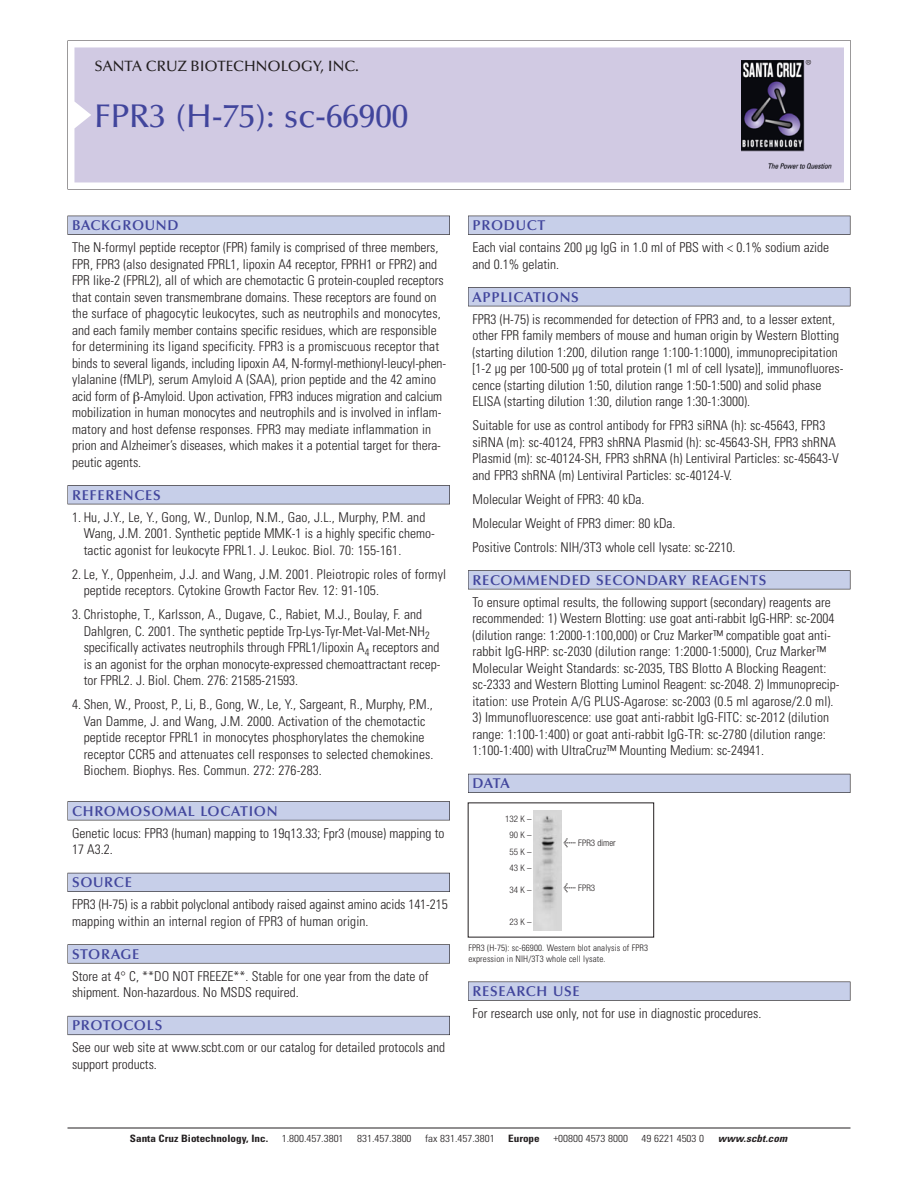
<style>
.page{position:relative;width:918px;height:1188px;background:#fff}
.page>*{position:absolute;margin:0;border:0;box-sizing:border-box;transform-origin:0 0}
.t1{font:500 33px "Optima";color:#41459c}
.t2{font:500 15px "Optima";color:#231f20}
.t3{font:600 14.25px "Optima";letter-spacing:.05em;color:#41459c}
.t4{font:300 condensed 13.5px/16.5px "Univers";color:#231f20}
.t5{font:300 condensed 10.2px "Univers";color:#231f20;scale:1.1 1}
.t6{font:700 condensed 10.2px "Univers";color:#231f20;scale:1.1 1}
.t7{font:italic 700 condensed 10.2px "Univers";color:#231f20;scale:1.1 1}
.t8{font:300 condensed 9px/10.5px "Univers";letter-spacing:.015em;color:#231f20}
.t9{font:300 condensed 9px/16.2px "Helvetica Neue";color:#231f20;text-align:center}
.s1{font-family:"Meta Plus";font-weight:400;font-stretch:normal;font-size:10.5px}
</style>
<div class="page">
<svg style="left:68px;top:40px;width:783px;height:149px"></svg>
<div style="left:74px;top:47px;width:770px;height:135px;background:#d1cae3"></div>
<img style="left:741px;top:60px;width:90px;height:108px">
<div style="left:68px;top:216px;width:382px;height:19px;background:#64636a"></div>
<div style="left:68px;top:216px;width:381px;height:18px;background:#c7cfe9"></div>
<div style="left:68px;top:485px;width:382px;height:19px;background:#64636a"></div>
<div style="left:68px;top:486px;width:381px;height:18px;background:#c7cfe9"></div>
<div style="left:68px;top:801px;width:382px;height:19px;background:#67666b"></div>
<div style="left:68px;top:802px;width:381px;height:18px;background:#c7cfe9"></div>
<div style="left:68px;top:873px;width:382px;height:19px;background:#63646e"></div>
<div style="left:68px;top:873px;width:381px;height:18px;background:#c7cfe9"></div>
<svg style="left:68px;top:944px;width:382px;height:20px"></svg>
<div style="left:68px;top:945px;width:381px;height:18px;background:#c7cfe9"></div>
<div style="left:68px;top:1016px;width:382px;height:19px;background:#717380"></div>
<div style="left:68px;top:1016px;width:381px;height:18px;background:#c7cfe9"></div>
<div style="left:468px;top:216px;width:382px;height:19px;background:#64636a"></div>
<div style="left:468px;top:216px;width:382px;height:18px;background:#c7cfe9"></div>
<div style="left:468px;top:287px;width:382px;height:19px;background:#64636a"></div>
<div style="left:468px;top:288px;width:382px;height:18px;background:#c7cfe9"></div>
<div style="left:468px;top:570px;width:382px;height:19px;background:#67666b"></div>
<div style="left:468px;top:571px;width:382px;height:18px;background:#c7cfe9"></div>
<div style="left:468px;top:774px;width:382px;height:19px;background:#63646e"></div>
<div style="left:468px;top:774px;width:382px;height:18px;background:#c7cfe9"></div>
<div style="left:468px;top:982px;width:382px;height:19px;background:#6b6a6e"></div>
<div style="left:468px;top:982px;width:382px;height:18px;background:#c7cfe9"></div>
<hr style="left:68px;top:1128px;width:782px;height:1px;background:#231f20">
<img style="left:534px;top:810px;width:27px;height:120px">
<p class="t2" style="left:94px;top:60px;width:266px">SANTA CRUZ BIOTECHNOLOGY, INC.</p>
<h1 class="t1" style="left:94px;top:102px;width:315px">FPR3 (H-75): sc-66900</h1>
<p class="t3" style="left:72px;top:219px;width:108px">BACKGROUND</p>
<p class="t4" style="left:72px;top:240px;width:376px">The N-formyl peptide receptor (FPR) family is comprised of three members, FPR, FPR3 (also designated FPRL1, lipoxin A4 receptor, FPRH1 or FPR2) and FPR like-2 (FPRL2), all of which are chemotactic G protein-coupled receptors that contain seven transmembrane domains. These receptors are found on the surface of phagocytic leukocytes, such as neutrophils and monocytes, and each family member contains specific residues, which are responsible for determining its ligand specificity. FPR3 is a promiscuous receptor that binds to several ligands, including lipoxin A4, N-formyl-methionyl-leucyl-phen&shy;ylalanine (fMLP), serum Amyloid A (SAA), prion peptide and the 42 amino acid form of -Amyloid. Upon activation, FPR3 induces migration and calcium mobilization in human monocytes and neutrophils and is involved in inflam&shy;matory and host defense responses. FPR3 may mediate inflammation in prion and Alzheimer’s diseases, which makes it a potential target for thera&shy;peutic agents.</p>
<p class="t3" style="left:72px;top:489px;width:90px">REFERENCES</p>
<p class="t4" style="left:84px;top:510px;width:353px;text-indent:-12px">1. Hu, J.Y., Le, Y., Gong, W., Dunlop, N.M., Gao, J.L., Murphy, P.M. and<br>Wang, J.M. 2001. Synthetic peptide MMK-1 is a highly specific chemo&shy;tactic agonist for leukocyte FPRL1. J. Leukoc. Biol. 70: 155-161.</p>
<p class="t4" style="left:84px;top:567px;width:364px;text-indent:-12px">2. Le, Y., Oppenheim, J.J. and Wang, J.M. 2001. Pleiotropic roles of formyl peptide receptors. Cytokine Growth Factor Rev. 12: 91-105.</p>
<p class="t4" style="left:84px;top:607px;width:358px;text-indent:-12px">3. Christophe, T., Karlsson, A., Dugave, C., Rabiet, M.J., Boulay, F. and Dahlgren, C. 2001. The synthetic peptide Trp-Lys-Tyr-Met-Val-Met-NH<sub>2 </sub>specifically activates neutrophils through FPRL1/lipoxin A<sub>4</sub> receptors and is an agonist for the orphan monocyte-expressed chemoattractant recep&shy;tor FPRL2. J. Biol. Chem. 276: 21585-21593.</p>
<p class="t4" style="left:84px;top:697px;width:351px;text-indent:-12px">4. Shen, W., Proost, P., Li, B., Gong, W., Le, Y., Sargeant, R., Murphy, P.M., Van Damme, J. and Wang, J.M. 2000. Activation of the chemotactic peptide receptor FPRL1 in monocytes phosphorylates the chemokine receptor CCR5 and attenuates cell responses to selected chemokines.<br>Biochem. Biophys. Res. Commun. 272: 276-283.</p>
<p class="t3" style="left:72px;top:805px;width:207px">CHROMOSOMAL LOCATION</p>
<p class="t4" style="left:72px;top:826px;width:374px">Genetic locus: FPR3 (human) mapping to 19q13.33; Fpr3 (mouse) mapping to<br>17 A3.2.</p>
<p class="t3" style="left:72px;top:876px;width:61px">SOURCE</p>
<p class="t4" style="left:72px;top:898px;width:377px">FPR3 (H-75) is a rabbit polyclonal antibody raised against amino acids 141-215 mapping within an internal region of FPR3 of human origin.</p>
<p class="t3" style="left:72px;top:948px;width:69px">STORAGE</p>
<p class="t4" style="left:72px;top:969px;width:358px">Store at 4° C, **DO NOT FREEZE**. Stable for one year from the date of shipment. Non-hazardous. No MSDS required.</p>
<p class="t3" style="left:72px;top:1020px;width:92px">PROTOCOLS</p>
<p class="t4" style="left:72px;top:1041px;width:375px">See our web site at www.scbt.com or our catalog for detailed protocols and support products.</p>
<p class="t3" style="left:473px;top:219px;width:74px">PRODUCT</p>
<p class="t4" style="left:473px;top:240px;width:358px">Each vial contains 200 µg IgG in 1.0 ml of PBS with &lt; 0.1% sodium azide and 0.1% gelatin.</p>
<p class="t3" style="left:473px;top:291px;width:108px">APPLICATIONS</p>
<p class="t4" style="left:473px;top:312px;width:373px">FPR3 (H-75) is recommended for detection of FPR3 and, to a lesser extent, other FPR family members of mouse and human origin by Western Blotting (starting dilution 1:200, dilution range 1:100-1:1000), immunoprecipitation [1-2 µg per 100-500 µg of total protein (1 ml of cell lysate)], immunofluores&shy;cence (starting dilution 1:50, dilution range 1:50-1:500) and solid phase ELISA (starting dilution 1:30, dilution range 1:30-1:3000).</p>
<p class="t4" style="left:473px;top:418px;width:368px">Suitable for use as control antibody for FPR3 siRNA (h): sc-45643, FPR3 siRNA (m): sc-40124, FPR3 shRNA Plasmid (h): sc-45643-SH, FPR3 shRNA Plasmid (m): sc-40124-SH, FPR3 shRNA (h) Lentiviral Particles: sc-45643-V and FPR3 shRNA (m) Lentiviral Particles: sc-40124-V.</p>
<p class="t4" style="left:473px;top:488px;width:265px;line-height:24px">Molecular Weight of FPR3: 40 kDa.<br>Molecular Weight of FPR3 dimer: 80 kDa.<br>Positive Controls: NIH/3T3 whole cell lysate: sc-2210.</p>
<p class="t3" style="left:473px;top:574px;width:295px">RECOMMENDED SECONDARY REAGENTS</p>
<p class="t4" style="left:473px;top:595px;width:369px">To ensure optimal results, the following support (secondary) reagents are recommended: 1) Western Blotting: use goat anti-rabbit IgG-HRP: sc-2004 (dilution range: 1:2000-1:100,000) or Cruz Marker™ compatible goat anti&shy;rabbit IgG-HRP: sc-2030 (dilution range: 1:2000-1:5000), Cruz Marker™ Molecular Weight Standards: sc-2035, TBS Blotto A Blocking Reagent: sc-2333 and Western Blotting Luminol Reagent: sc-2048. 2) Immunoprecip&shy;itation: use Protein A/G PLUS-Agarose: sc-2003 (0.5 ml agarose/2.0 ml).</p>
<p class="t4" style="left:473px;top:711px;width:358px">3) Immunofluorescence: use goat anti-rabbit IgG-FITC: sc-2012 (dilution range: 1:100-1:400) or goat anti-rabbit IgG-TR: sc-2780 (dilution range:<br>1:100-1:400) with UltraCruz™ Mounting Medium: sc-24941.</p>
<p class="t3" style="left:473px;top:777px;width:39px">DATA</p>
<p class="t9" style="left:505px;top:812px;width:28px">132 K –<br>90 K –<br>55 K –<br>43 K –</p>
<p class="t9" style="left:510px;top:882px;width:24px">34 K –</p>
<p class="t9" style="left:510px;top:914px;width:24px">23 K –</p>
<p class="t9" style="left:563px;top:836px;width:54px"><span class="s1">&lt;</span> FPR3 dimer</p>
<p class="t9" style="left:563px;top:881px;width:33px"><span class="s1">&lt;</span> FPR3</p>
<p class="t8" style="left:468px;top:944px;width:181px">FPR3 (H-75): sc-66900. Western blot analysis of FPR3 expression in NIH/3T3 whole cell lysate.</p>
<p class="t3" style="left:473px;top:985px;width:109px">RESEARCH USE</p>
<p class="t4" style="left:473px;top:1006px;width:290px">For research use only, not for use in diagnostic procedures.</p>
<p class="t6" style="left:130px;top:1135px;width:127px">Santa Cruz Biotechnology, Inc.</p>
<p class="t5" style="left:282px;top:1135px;width:58px">1.800.457.3801</p>
<p class="t5" style="left:357px;top:1135px;width:51px">831.457.3800</p>
<p class="t5" style="left:425px;top:1135px;width:65px">fax 831.457.3801</p>
<p class="t6" style="left:508px;top:1135px;width:30px">Europe</p>
<p class="t5" style="left:553px;top:1135px;width:69px">+00800 4573 8000</p>
<p class="t5" style="left:642px;top:1135px;width:58px">49 6221 4503 0</p>
<p class="t7" style="left:718px;top:1135px;width:67px">www.scbt.com</p>
</div>
